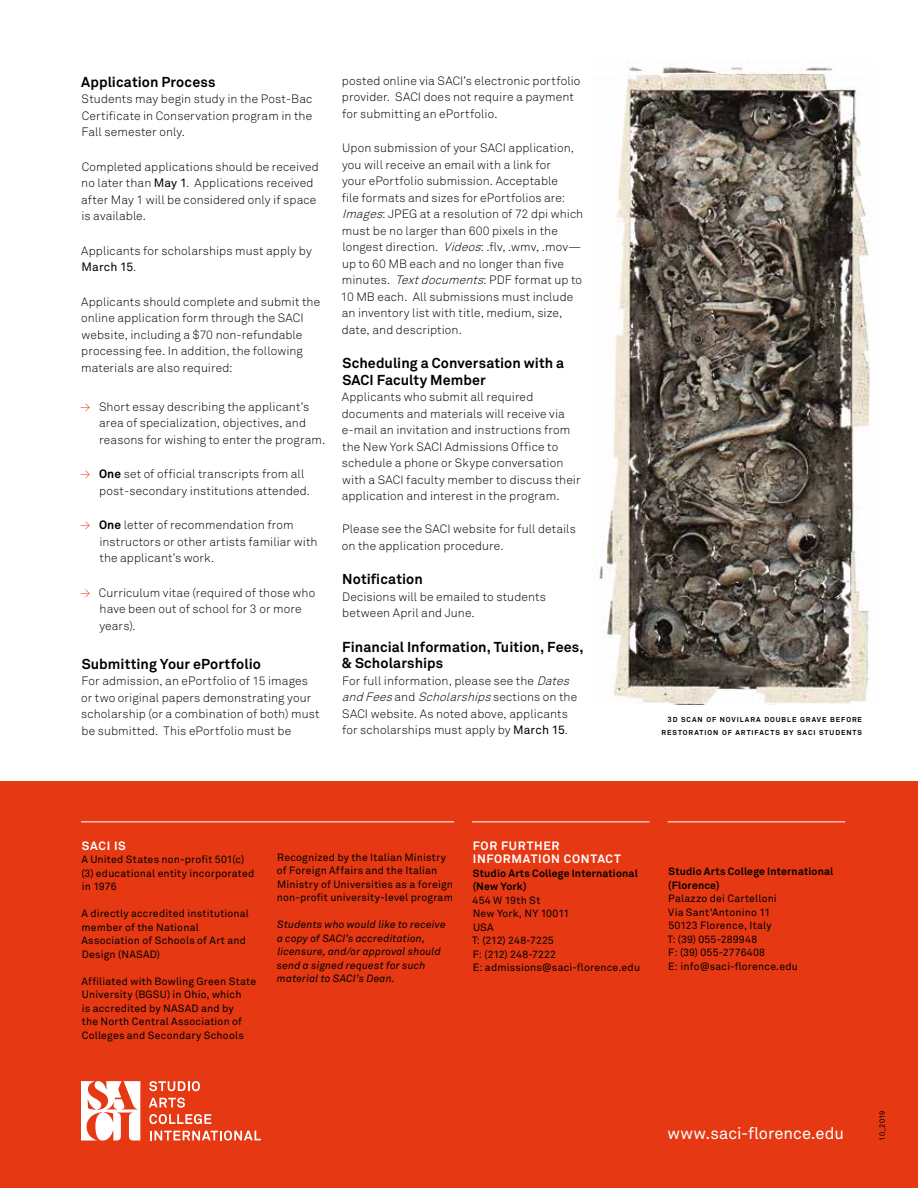
<style>
.page{position:relative;width:918px;height:1188px;background:#fff}
.page>*{position:absolute;margin:0;border:0;box-sizing:border-box;transform-origin:0 0}
.t1{font:16.5px "Akkurat";letter-spacing:.005em;color:#fff}
.t2{font:700 14.25px/16.5px "Akkurat";letter-spacing:.005em;color:#000}
.t3{font:300 12px/16.5px "Akkurat";letter-spacing:.01em;color:#000}
.t4{font:700 12px/13.5px "Akkurat";letter-spacing:.06em;color:#fff}
.t5{font:10.5px/13.5px "Akkurat";letter-spacing:.015em;color:#000}
.t6{font:italic 10.5px/13.5px "Akkurat";letter-spacing:.015em;color:#000}
.t7{font:700 10.5px/13.5px "Akkurat";letter-spacing:.015em;color:#000}
.t8{font:7.5px "Akkurat";letter-spacing:-.01em;color:#000}
.t9{font:700 7.05px/13.5px "Akkurat";letter-spacing:.13em;color:#000;text-align:right}
.s1{font-weight:400}
.s2{color:#e63812}
.s3{font-weight:700}
.s4{font-style:italic}
.s5{font-size:7.5px}
</style>
<div class="page">
<div style="left:0;top:781px;width:918px;height:407px;background:#e63812"></div>
<svg style="left:81px;top:1081px;width:59px;height:60px"></svg>
<svg style="left:149px;top:1081px;width:51px;height:10px"></svg>
<svg style="left:149px;top:1098px;width:36px;height:10px"></svg>
<svg style="left:149px;top:1114px;width:62px;height:10px"></svg>
<svg style="left:150px;top:1131px;width:111px;height:10px"></svg>
<hr style="left:81px;top:821px;width:373px;height:1px;background:#fff">
<hr style="left:472px;top:821px;width:178px;height:1px;background:#fff">
<hr style="left:668px;top:821px;width:177px;height:1px;background:#fff">
<img style="left:593px;top:60px;width:277px;height:644px">
<p class="t2" style="left:81px;top:74px;width:136px">Application Process</p>
<p class="t3" style="left:82px;top:91px;width:232px;text-align:justify">Students may begin study in the Post-Bac Certificate in Conservation program in the Fall semester only.</p>
<p class="t3" style="left:81px;top:159px;width:239px">Completed applications should be received no later than <span class="s1">May 1</span>. Applications received after May 1 will be considered only if space is available.</p>
<p class="t3" style="left:81px;top:243px;width:232px">Applicants for scholarships must apply by<br><span class="s1">March 15</span>.</p>
<p class="t3" style="left:81px;top:294px;width:241px">Applicants should complete and submit the online application form through the SACI website, including a $70 non-refundable processing fee. In addition, the following materials are also required:</p>
<p class="t3" style="left:99px;top:399px;width:228px;text-indent:-19px"><span class="s2">→</span> Short essay describing the applicant’s area of specialization, objectives, and reasons for wishing to enter the program.</p>
<p class="t3" style="left:99px;top:466px;width:212px;text-indent:-19px"><span class="s2">→</span> <span class="s3">One</span> set of official transcripts from all post-secondary institutions attended.</p>
<p class="t3" style="left:99px;top:517px;width:220px;text-indent:-19px"><span class="s2">→</span> <span class="s3">One</span> letter of recommendation from instructors or other artists familiar with the applicant’s work.</p>
<p class="t3" style="left:99px;top:585px;width:217px;text-indent:-19px"><span class="s2">→</span> Curriculum vitae (required of those who have been out of school for 3 or more years).</p>
<p class="t2" style="left:82px;top:656px;width:181px">Submitting Your ePortfolio</p>
<p class="t3" style="left:81px;top:673px;width:240px">For admission, an ePortfolio of 15 images or two original papers demonstrating your scholarship (or a combination of both) must be submitted. This ePortfolio must be</p>
<p class="t3" style="left:342px;top:72px;width:240px">posted online via SACI’s electronic portfolio provider. SACI does not require a payment for submitting an ePortfolio.</p>
<p class="t3" style="left:341px;top:140px;width:244px">Upon submission of your SACI application, you will receive an email with a link for<br>your ePortfolio submission. Acceptable<br>file formats and sizes for ePortfolios are:<br><span class="s4">Images</span>: JPEG at a resolution of 72 dpi which must be no larger than 600 pixels in the longest direction. <span class="s4">Videos</span>: .flv, .wmv, .mov— up to 60 MB each and no longer than five minutes. <span class="s4">Textdocuments</span>: PDF format up to 10 MB each. All submissions must include an inventory list with title, medium, size, date, and description.</p>
<p class="t2" style="left:342px;top:355px;width:223px">Scheduling a Conversation with a<br>SACI Faculty Member</p>
<p class="t3" style="left:342px;top:389px;width:240px">Applicants who submit all required documents and materials will receive via e-mail an invitation and instructions from the New York SACI Admissions Office to schedule a phone or Skype conversation with a SACI faculty member to discuss their application and interest in the program.</p>
<p class="t3" style="left:342px;top:521px;width:236px">Please see the SACI website for full details on the application procedure.</p>
<p class="t2" style="left:342px;top:571px;width:82px">Notification</p>
<p class="t3" style="left:342px;top:588px;width:205px">Decisions will be emailed to students between April and June.</p>
<p class="t2" style="left:342px;top:638px;width:244px">Financial Information, Tuition, Fees, &amp; Scholarships</p>
<p class="t3" style="left:342px;top:672px;width:237px">For full information, please see the <span class="s4">Dates andFees</span>a n d <span class="s4">Scholarships</span>s e c t i o n s o n t h e SACI website. As noted above, applicants for scholarships must apply by <span class="s1">March 15</span>.</p>
<p class="t9" style="left:662px;top:713px;width:202px"><span class="s5">3</span>D SCAN OF NOVILARA DOUBLE GRAVE BEFORE<br>RESTORATION OF ARTIFACTS BY SACI STUDENTS</p>
<p class="t4" style="left:82px;top:839px;width:46px">SACI IS</p>
<p class="t5" style="left:81px;top:853px;width:174px">A United States non-profit 501(c) (3) educational entity incorporated in 1976</p>
<p class="t5" style="left:81px;top:907px;width:169px">A directly accredited institutional member of the National<br>Association of Schools of Art and<br>Design (NASAD)</p>
<p class="t5" style="left:81px;top:975px;width:176px">Affiliated with Bowling Green State<br>University (BGSU) in Ohio, which<br>is accredited by NASAD and by<br>the North Central Association of<br>Colleges and Secondary Schools</p>
<p class="t5" style="left:277px;top:851px;width:178px">Recognized by the Italian Ministry of Foreign Affairs and the Italian Ministry of Universities as a foreign non-profit university-level program</p>
<p class="t6" style="left:277px;top:918px;width:170px">Students who would like to receive a copy of SACI’s accreditation, licensure, and/or approval should send a signed request for such material to SACI’s Dean.</p>
<p class="t4" style="left:473px;top:839px;width:150px">FOR FURTHER<br>INFORMATION CONTACT</p>
<p class="t7" style="left:473px;top:866px;width:167px">Studio Arts College International (New York)</p>
<p class="t5" style="left:472px;top:894px;width:170px">454 W 19th St<br>New York, NY 10011<br>USA<br>T: (212) 248-7225<br>F: (212) 248-7222<br>E: admissions@saci-florence.edu</p>
<p class="t7" style="left:668px;top:865px;width:167px">Studio Arts College International (Florence)</p>
<p class="t5" style="left:668px;top:892px;width:132px">Palazzo dei Cartelloni<br>Via Sant’Antonino 11<br>50123 Florence, Italy<br>T: (39) 055-289948<br>F: (39) 055-2776408<br>E: info@saci-florence.edu</p>
<h1 class="t1" style="left:668px;top:1123px;width:178px">www.saci-florence.edu</h1>
<p class="t8" style="left:878px;top:1141px;width:31px;rotate:-90deg">10_2019</p>
</div>
